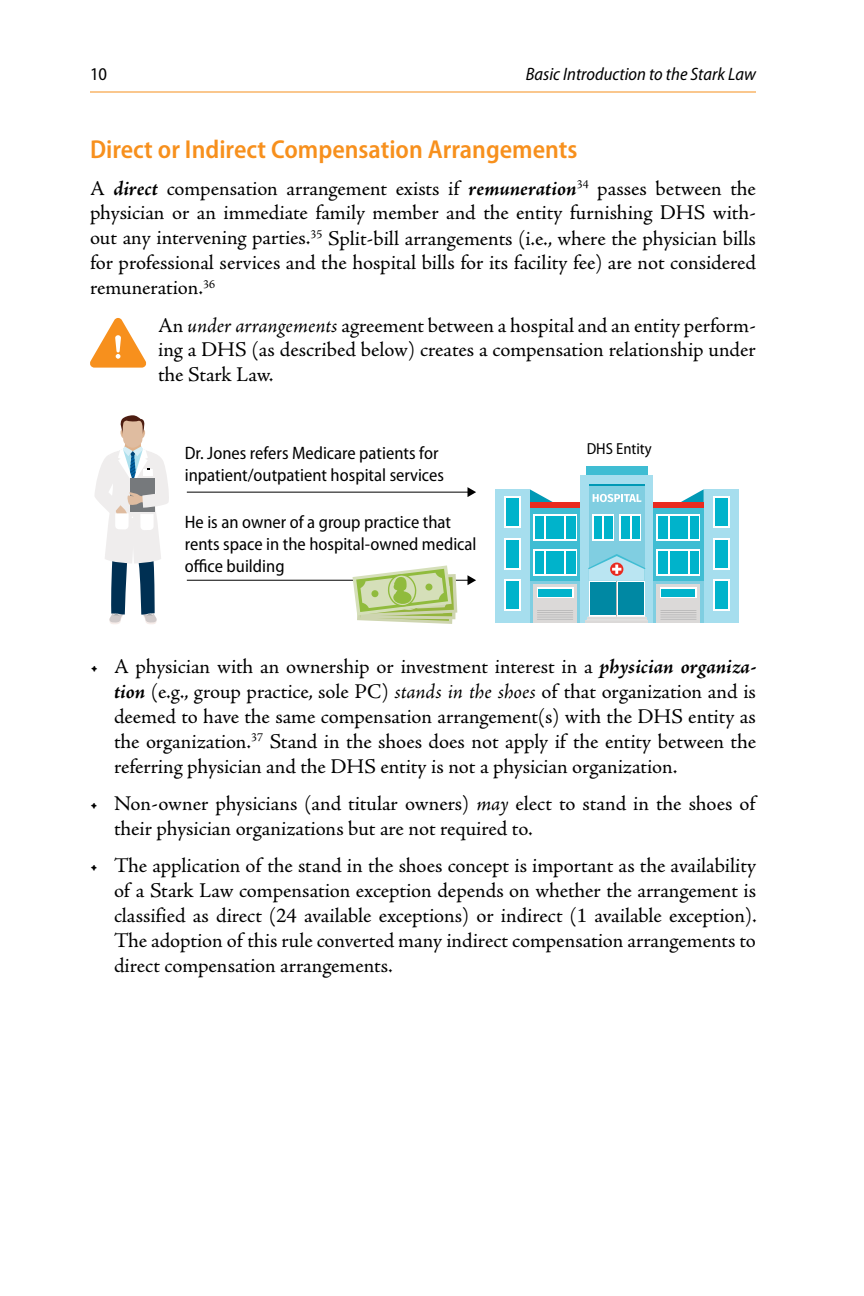
<style>
.page{position:relative;width:864px;height:1296px;background:#fff}
.page>*{position:absolute;margin:0;border:0;box-sizing:border-box;transform-origin:0 0}
.t1{font:600 semi-condensed 26px "Myriad Pro";color:#f7901d}
.t2{font:21px/25px "Adobe Jenson Pro";letter-spacing:-.005em;color:#000;text-align:justify}
.t3{font:semi-condensed 18px/21.6px "Myriad Pro";color:#000}
.t4{font:italic semi-condensed 18px "Myriad Pro";color:#000}
.t5{font:semi-condensed 16px "Myriad Pro";color:#000}
.s1{font-weight:700;font-style:italic}
.s2{font-style:italic}
</style>
<div class="page">
<hr style="left:90px;top:92px;width:666px;height:1px;background:#f7901d">
<svg style="left:90px;top:318px;width:56px;height:50px"></svg>
<hr style="left:187px;top:492px;width:282px;height:1px;background:#000">
<svg style="left:468px;top:487px;width:8px;height:10px"></svg>
<hr style="left:187px;top:580px;width:282px;height:1px;background:#000">
<svg style="left:468px;top:575px;width:8px;height:10px"></svg>
<svg style="left:353px;top:565px;width:104px;height:59px"></svg>
<div style="left:371px;top:590px;width:8px;height:7px;background:#90bb3d;border-radius:50%"></div>
<div style="left:425px;top:583px;width:8px;height:8px;background:#90bb3d;border-radius:50%"></div>
<svg style="left:95px;top:415px;width:74px;height:209px"></svg>
<svg style="left:530px;top:489px;width:22px;height:13px"></svg>
<div style="left:586px;top:466px;width:61px;height:10px;background:#3fbdd3"></div>
<svg style="left:681px;top:489px;width:23px;height:13px"></svg>
<div style="left:530px;top:508px;width:174px;height:115px;background:#3fbdd3"></div>
<div style="left:530px;top:582px;width:174px;height:41px;background:#80cee1"></div>
<div style="left:530px;top:502px;width:174px;height:6px;background:#e92b20"></div>
<div style="left:581px;top:475px;width:72px;height:148px;background:#a6deee"></div>
<div style="left:589px;top:484px;width:56px;height:139px;background:#80cee1"></div>
<hr style="left:589px;top:484px;width:56px;height:1px;background:#0099b5">
<div style="left:704px;top:489px;width:34px;height:134px;background:#a6deee"></div>
<svg style="left:713px;top:496px;width:16px;height:31px"></svg>
<div style="left:715px;top:498px;width:12px;height:27px;background:#00b3cb"></div>
<svg style="left:713px;top:538px;width:16px;height:31px"></svg>
<div style="left:715px;top:540px;width:12px;height:27px;background:#00b3cb"></div>
<svg style="left:593px;top:494px;width:48px;height:8px"></svg>
<svg style="left:589px;top:581px;width:56px;height:35px"></svg>
<hr style="left:617px;top:581px;width:1px;height:35px;background:#b4b4b4">
<div style="left:590px;top:582px;width:8px;height:33px;background:#0088a3"></div>
<div style="left:599px;top:582px;width:16px;height:33px;background:#0088a3"></div>
<div style="left:636px;top:582px;width:8px;height:33px;background:#0088a3"></div>
<div style="left:618px;top:582px;width:16px;height:33px;background:#0088a3"></div>
<hr style="left:586px;top:620px;width:62px;height:3px;background:#dbd9d8">
<svg style="left:587px;top:616px;width:60px;height:4px"></svg>
<svg style="left:588px;top:554px;width:58px;height:27px"></svg>
<svg style="left:592px;top:514px;width:22px;height:27px"></svg>
<div style="left:594px;top:516px;width:18px;height:23px;background:#00b3cb"></div>
<hr style="left:602px;top:515px;width:2px;height:25px;background:#fff">
<div style="left:533px;top:584px;width:44px;height:39px;background:#dbd9d8"></div>
<div style="left:537px;top:588px;width:36px;height:10px;background:#fff"></div>
<svg style="left:537px;top:610px;width:36px;height:10px"></svg>
<div style="left:538px;top:589px;width:34px;height:8px;background:#00b3cb"></div>
<svg style="left:533px;top:514px;width:44px;height:27px"></svg>
<div style="left:535px;top:516px;width:40px;height:23px;background:#00b3cb"></div>
<hr style="left:564px;top:515px;width:2px;height:25px;background:#fff">
<hr style="left:544px;top:515px;width:2px;height:25px;background:#fff">
<svg style="left:533px;top:549px;width:44px;height:27px"></svg>
<div style="left:535px;top:551px;width:40px;height:23px;background:#00b3cb"></div>
<hr style="left:564px;top:550px;width:2px;height:25px;background:#fff">
<hr style="left:544px;top:550px;width:2px;height:25px;background:#fff">
<div style="left:657px;top:584px;width:43px;height:39px;background:#dbd9d8"></div>
<div style="left:660px;top:588px;width:36px;height:10px;background:#00b3cb"></div>
<svg style="left:660px;top:610px;width:36px;height:10px"></svg>
<div style="left:657px;top:514px;width:43px;height:27px;background:#fff"></div>
<div style="left:658px;top:516px;width:41px;height:23px;background:#00b3cb"></div>
<svg style="left:688px;top:516px;width:1px;height:23px"></svg>
<svg style="left:668px;top:516px;width:1px;height:23px"></svg>
<div style="left:657px;top:549px;width:43px;height:27px;background:#fff"></div>
<div style="left:658px;top:551px;width:41px;height:23px;background:#00b3cb"></div>
<svg style="left:688px;top:551px;width:1px;height:23px"></svg>
<svg style="left:668px;top:551px;width:1px;height:23px"></svg>
<div style="left:620px;top:514px;width:21px;height:27px;background:#fff"></div>
<div style="left:621px;top:516px;width:19px;height:23px;background:#00b3cb"></div>
<svg style="left:630px;top:516px;width:1px;height:23px"></svg>
<div style="left:495px;top:489px;width:35px;height:134px;background:#a6deee"></div>
<svg style="left:504px;top:496px;width:17px;height:31px"></svg>
<div style="left:506px;top:498px;width:13px;height:27px;background:#00b3cb"></div>
<svg style="left:504px;top:538px;width:17px;height:31px"></svg>
<div style="left:506px;top:540px;width:13px;height:27px;background:#00b3cb"></div>
<svg style="left:504px;top:580px;width:17px;height:31px"></svg>
<div style="left:506px;top:582px;width:13px;height:27px;background:#00b3cb"></div>
<svg style="left:713px;top:580px;width:16px;height:31px"></svg>
<div style="left:715px;top:582px;width:12px;height:27px;background:#00b3cb"></div>
<p class="t3" style="left:90px;top:63px;width:19px">10</p>
<p class="t4" style="left:526px;top:64px;width:232px">Basic Introduction to the Stark Law</p>
<p class="t1" style="left:90px;top:134px;width:489px">Direct or Indirect Compensation Arrangements</p>
<p class="t2" style="left:90px;top:176px;width:668px">A <span class="s1">direct</span> compensation arrangement exists if <span class="s1">remuneration</span><sup>34</sup> passes between the physician or an immediate family member and the entity furnishing DHS with&shy;out any intervening parties.<sup>35</sup> Split-bill arrangements (i.e., where the physician bills for professional services and the hospital bills for its facility fee) are not considered remuneration.<sup>36</sup></p>
<p class="t2" style="left:158px;top:313px;width:599px">An <span class="s2">under arrangements</span> agreement between a hospital and an entity perform&shy;ing a DHS (as described below) creates a compensation relationship under the Stark Law.</p>
<p class="t3" style="left:185px;top:443px;width:261px">Dr. Jones refers Medicare patients for inpatient/outpatient hospital services</p>
<p class="t3" style="left:185px;top:512px;width:293px">He is an owner of a group practice that rents space in the hospital-owned medical office building</p>
<p class="t5" style="left:587px;top:440px;width:67px">DHS Entity</p>
<p class="t2" style="left:114px;top:654px;width:644px;text-indent:-24px">• A physician with an ownership or investment interest in a <span class="s1">physician organiza&shy;tion</span> (e.g., group practice, sole PC) <span class="s2">stands in the shoes</span> of that organization and is deemed to have the same compensation arrangement(s) with the DHS entity as the organization.<sup>37</sup> Stand in the shoes does not apply if the entity between the referring physician and the DHS entity is not a physician organization.</p>
<p class="t2" style="left:114px;top:791px;width:643px;text-indent:-24px">• Non-owner physicians (and titular owners) <span class="s2">may</span> elect to stand in the shoes of their physician organizations but are not required to.</p>
<p class="t2" style="left:114px;top:853px;width:644px;text-indent:-24px">• The application of the stand in the shoes concept is important as the availability of a Stark Law compensation exception depends on whether the arrangement is classified as direct (24 available exceptions) or indirect (1 available exception).<br>The adoption of this rule converted many indirect compensation arrangements to direct compensation arrangements.</p>
</div>
